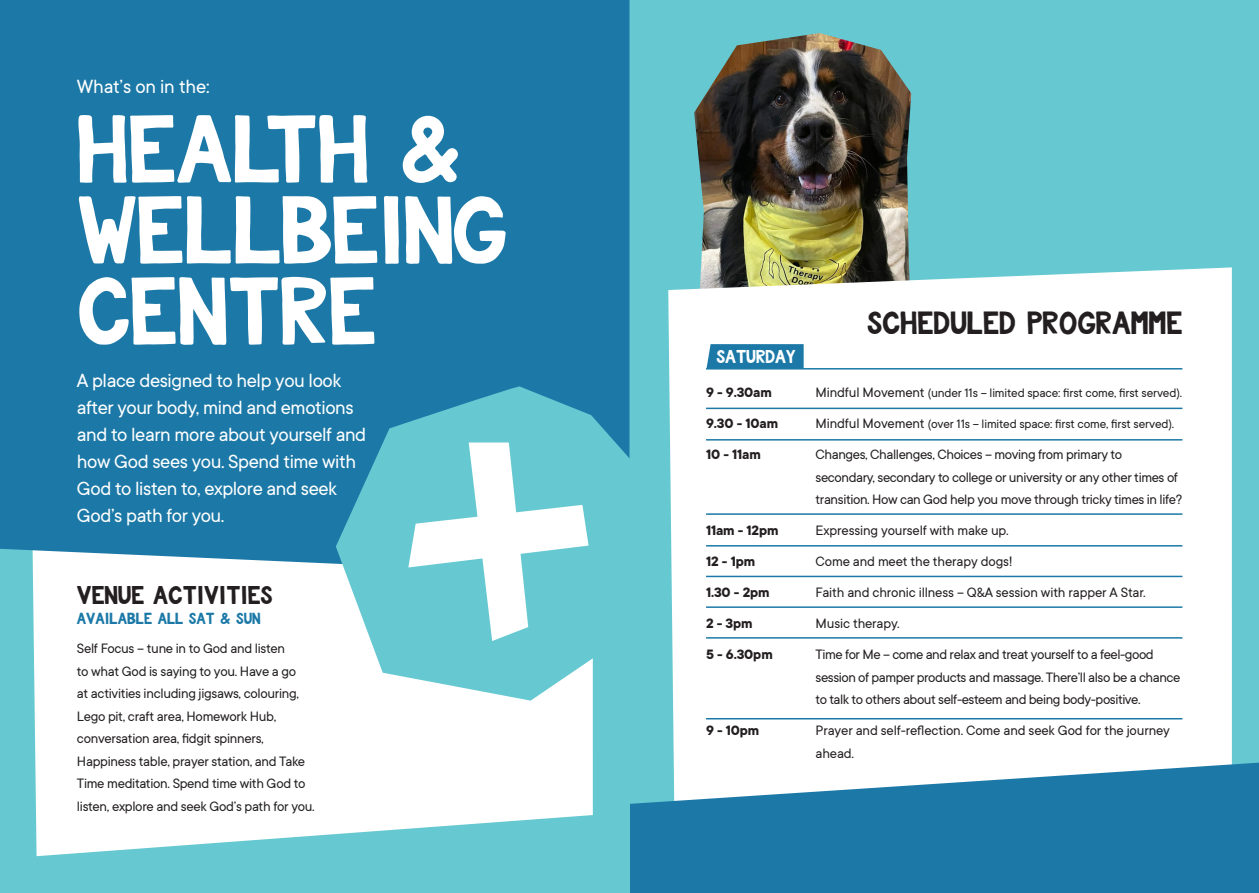
<style>
.page{position:relative;width:1259px;height:893px;background:#fff}
.page>*{position:absolute;margin:0;border:0;box-sizing:border-box;transform-origin:0 0}
.H1_Jumbo{font:90px/81px "Bluberry";color:#fff}
.t1{font:30px "Bluberry";color:#231f20}
.t2{font:24px "Bluberry";color:#231f20}
.Body_Copy_Large{font:21px/27px "TT Commons";letter-spacing:-.02em;color:#fff}
.t3{font:17.4px "Bluberry";color:#fff}
.Body_Copy_Programme{font:15px/22.5px "TT Commons";letter-spacing:-.025em;color:#231f20}
.Body_Copy{font:15px/22.5px "TT Commons";letter-spacing:-.02em;color:#231f20}
.Body_Copy_Programme-2{font:700 15px "TT Commons";letter-spacing:-.01em;color:#231f20}
.t4{font:15px "Bluberry";color:#1c79a7}
.Body_Copy_Programme-3{font:13.5px "TT Commons";letter-spacing:-.01em;color:#231f20}
.s1{font-size:15px}
</style>
<div class="page">
<div style="left:629px;top:0;width:630px;height:893px;background:#66c9d1"></div>
<img style="left:694px;top:33px;width:218px;height:234px">
<div style="left:668px;top:267px;width:563px;height:496px;background:#fff"></div>
<svg style="left:630px;top:763px;width:629px;height:130px;background:#3c8cb3"></svg>
<svg style="left:706px;top:344px;width:97px;height:24px;background:#237da9"></svg>
<hr style="left:706px;top:408px;width:476px;height:1px;background:#1c79a7">
<hr style="left:706px;top:368px;width:476px;height:2px;background:#1c79a7">
<hr style="left:706px;top:439px;width:476px;height:2px;background:#1c79a7">
<hr style="left:706px;top:513px;width:476px;height:2px;background:#1c79a7">
<hr style="left:706px;top:545px;width:476px;height:2px;background:#1c79a7">
<hr style="left:706px;top:576px;width:476px;height:1px;background:#1c79a7">
<hr style="left:706px;top:606px;width:476px;height:2px;background:#1c79a7">
<hr style="left:706px;top:637px;width:476px;height:2px;background:#1c79a7">
<hr style="left:706px;top:718px;width:476px;height:1px;background:#1c79a7">
<div style="left:0;top:0;width:629px;height:893px;background:#66c9d1"></div>
<svg style="left:33px;top:577px;width:560px;height:279px;background:#f0f9fa"></svg>
<div style="left:0;top:0;width:629px;height:577px;background:#1c79a7"></div>
<svg style="left:336px;top:386px;width:294px;height:315px"></svg>
<svg style="left:408px;top:442px;width:180px;height:199px"></svg>
<p class="Body_Copy_Large" style="left:77px;top:72px;width:134px">What’s on in the:</p>
<p class="H1_Jumbo" style="left:77px;top:110px;width:432px">HEALTH &amp;<br>WELLBEING<br>CENTRE</p>
<p class="Body_Copy_Large" style="left:77px;top:366px;width:291px">A place designed to help you look after your body, mind and emotions and to learn more about yourself and how God sees you. Spend time with<br>God to listen to, explore and seek<br>God’s path for you.</p>
<p class="t2" style="left:77px;top:580px;width:197px">VENUE ACTIVITIES</p>
<p class="t4" style="left:77px;top:608px;width:185px">AVAILABLE ALL SAT &amp; SUN</p>
<p class="Body_Copy" style="left:77px;top:637px;width:239px">Self Focus – tune in to God and listen<br>to what God is saying to you. Have a go<br>at activities including jigsaws, colouring, Lego pit, craft area, Homework Hub, conversation area, fidgit spinners, Happiness table, prayer station, and Take Time meditation. Spend time with God to listen, explore and seek God’s path for you.</p>
<h4 class="t3" style="left:716px;top:345px;width:81px">SATURDAY</h4>
<p class="Body_Copy_Programme-2" style="left:706px;top:383px;width:67px">9 - 9.30am</p>
<p class="Body_Copy_Programme-2" style="left:706px;top:414px;width:73px">9.30 - 10am</p>
<p class="Body_Copy_Programme-2" style="left:706px;top:445px;width:56px">10 - 11am</p>
<p class="Body_Copy_Programme-2" style="left:706px;top:521px;width:74px">11am - 12pm</p>
<p class="Body_Copy_Programme-2" style="left:706px;top:552px;width:51px">12 - 1pm</p>
<p class="Body_Copy_Programme-2" style="left:706px;top:583px;width:65px">1.30 - 2pm</p>
<p class="Body_Copy_Programme-2" style="left:706px;top:614px;width:48px">2 - 3pm</p>
<p class="Body_Copy_Programme-2" style="left:706px;top:645px;width:68px">5 - 6.30pm</p>
<p class="Body_Copy_Programme-2" style="left:706px;top:721px;width:55px">9 - 10pm</p>
<h2 class="t1" style="left:867px;top:303px;width:317px">SCHEDULED PROGRAMME</h2>
<p class="Body_Copy_Programme-3" style="left:815px;top:385px;width:368px"><span class="s1">Mindful Movement</span> (under 11s – limited space: first come, first served).</p>
<p class="Body_Copy_Programme-3" style="left:815px;top:416px;width:360px"><span class="s1">Mindful Movement</span> (over 11s – limited space: first come, first served).</p>
<p class="Body_Copy_Programme" style="left:815px;top:443px;width:368px">Changes, Challenges, Choices – moving from primary to secondary, secondary to college or university or any other times of transition. How can God help you move through tricky times in life?</p>
<p class="Body_Copy_Programme" style="left:815px;top:519px;width:195px">Expressing yourself with make up.</p>
<p class="Body_Copy_Programme" style="left:815px;top:550px;width:199px">Come and meet the therapy dogs!</p>
<p class="Body_Copy_Programme" style="left:815px;top:581px;width:331px">Faith and chronic illness – Q&amp;A session with rapper A Star.</p>
<p class="Body_Copy_Programme" style="left:815px;top:612px;width:86px">Music therapy.</p>
<p class="Body_Copy_Programme" style="left:815px;top:643px;width:366px">Time for Me – come and relax and treat yourself to a feel-good session of pamper products and massage. There’ll also be a chance to talk to others about self-esteem and being body-positive.</p>
<p class="Body_Copy_Programme" style="left:815px;top:719px;width:356px">Prayer and self-reflection. Come and seek God for the journey ahead.</p>
</div>
